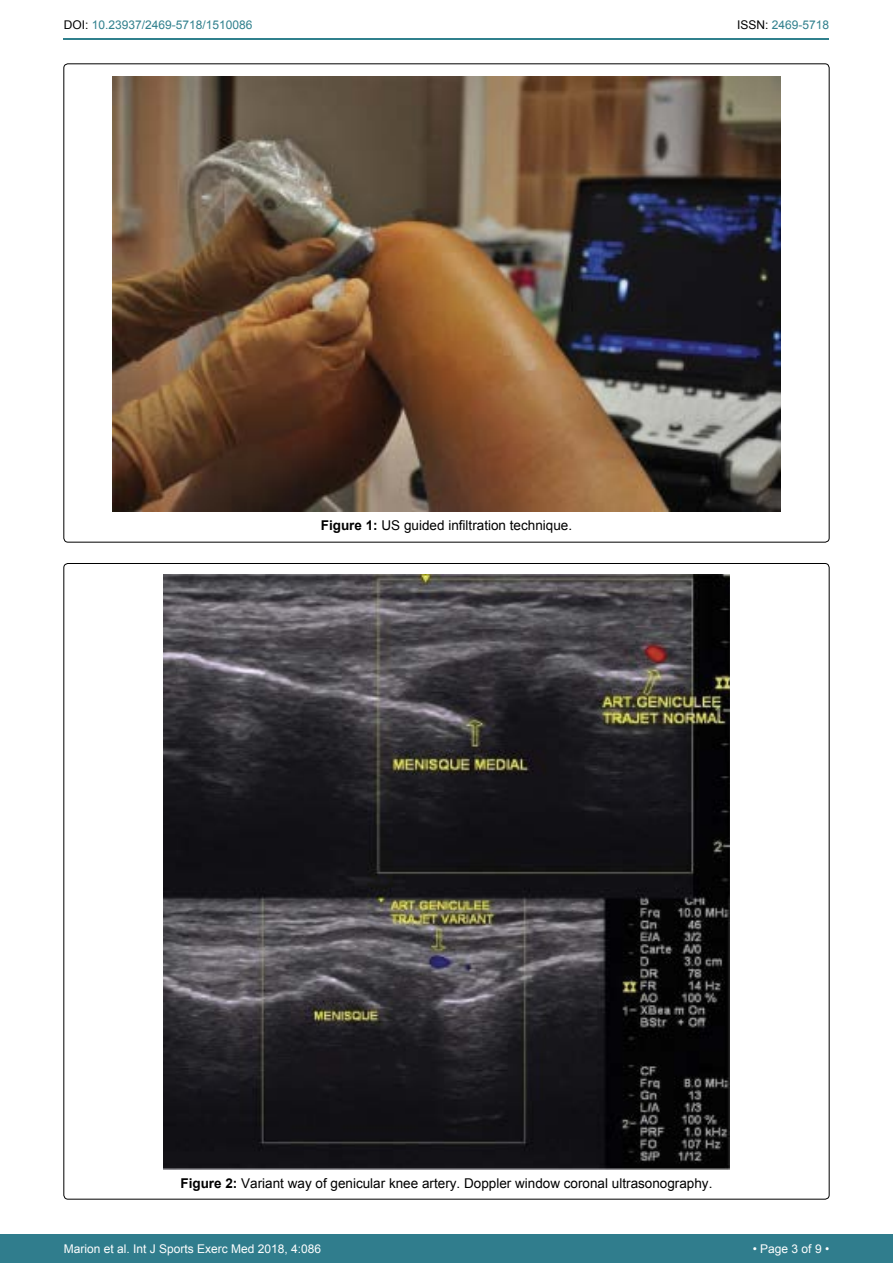
<style>
.page{position:relative;width:893px;height:1263px;background:#fff}
.page>*{position:absolute;margin:0;border:0;box-sizing:border-box;transform-origin:0 0}
.t1{font:13.5px "Arial";color:#000}
.t2{font:12px "Arial";color:#fff}
.t3{font:12px "Arial";color:#30808d}
.s1{color:#000}
.s2{font-weight:700}
</style>
<div class="page">
<hr style="left:64px;top:38px;width:765px;height:2px;background:#30808d">
<div style="left:0;top:1234px;width:893px;height:29px;background:#307d8d"></div>
<img style="left:113px;top:76px;width:667px;height:435px">
<img style="left:163px;top:575px;width:567px;height:594px">
<p class="t3" style="left:64px;top:17px;width:190px"><span class="s1">DOI:</span> 10.23937/2469-5718/1510086</p>
<p class="t3" style="left:737px;top:17px;width:94px"><span class="s1">ISSN:</span> 2469-5718</p>
<p class="t1" style="left:321px;top:516px;width:253px"><span class="s2">Figure 1:</span> US guided infiltration technique.</p>
<p class="t1" style="left:180px;top:1174px;width:533px"><span class="s2">Figure 2:</span> Variant way of genicular knee artery. Doppler window coronal ultrasonography.</p>
<p class="t2" style="left:64px;top:1241px;width:259px">Marion et al. Int J Sports Exerc Med 2018, 4:086</p>
<p class="t2" style="left:753px;top:1241px;width:78px">• Page 3 of 9 •</p>
</div>
